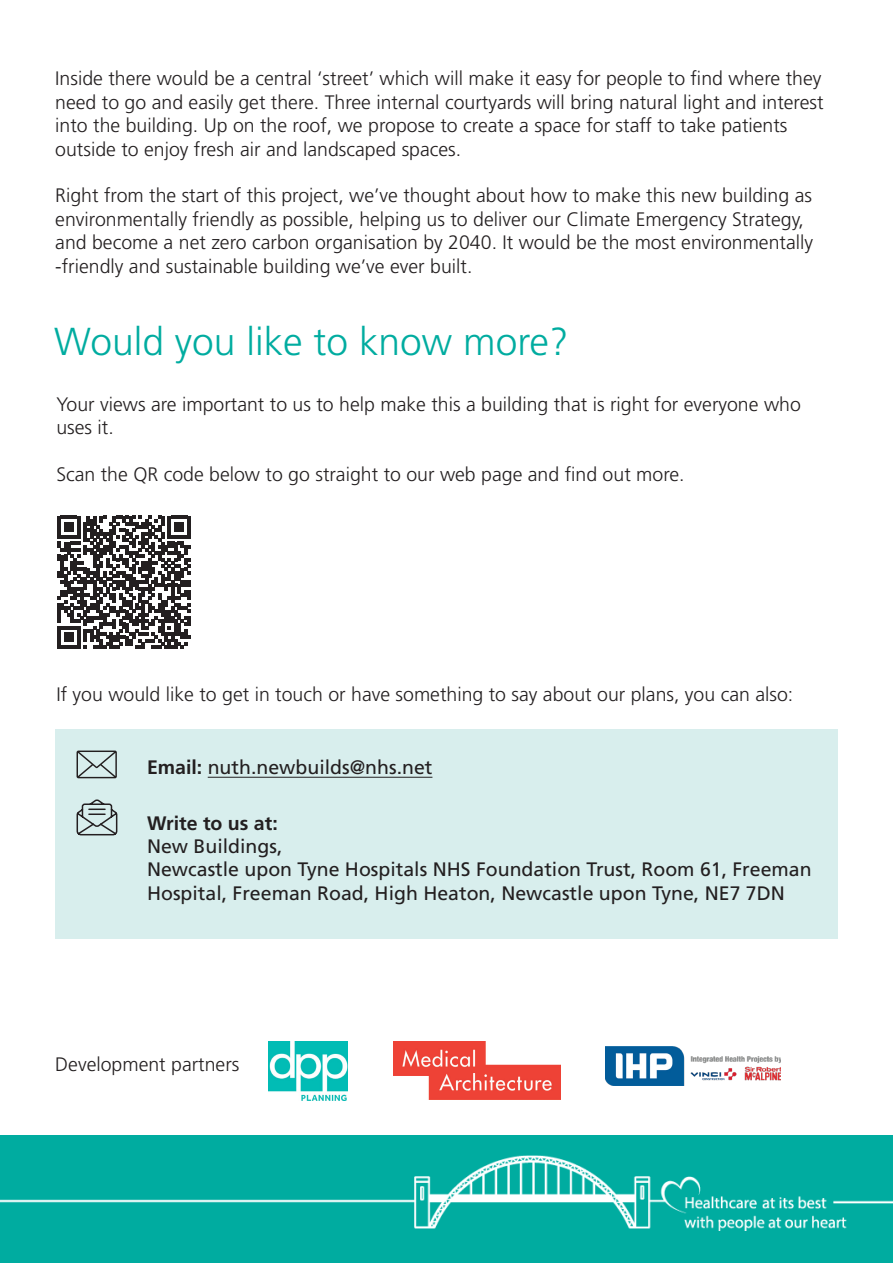
<style>
.page{position:relative;width:893px;height:1263px;background:#fff}
.page>*{position:absolute;margin:0;border:0;box-sizing:border-box;transform-origin:0 0}
.t1{font:300 39px "Frutiger";color:#00aca0}
.Body{font:300 19.5px/23.4px "Frutiger";color:#231f20}
.Body-2{font:19.5px/23.4px "Frutiger";color:#231f20}
.s1{font-weight:700}
</style>
<div class="page">
<div style="left:55px;top:729px;width:783px;height:210px;background:#d8eeed"></div>
<div style="left:0;top:1135px;width:893px;height:128px;background:#00aca0"></div>
<svg style="left:77px;top:750px;width:40px;height:28px"></svg>
<svg style="left:76px;top:800px;width:42px;height:36px"></svg>
<hr style="left:208px;top:777px;width:224px;height:1px;background:#231f20">
<img style="left:269px;top:1042px;width:79px;height:59px">
<img style="left:393px;top:1042px;width:168px;height:58px">
<img style="left:606px;top:1046px;width:175px;height:40px">
<img style="left:0;top:1155px;width:893px;height:76px">
<svg style="left:58px;top:516px;width:132px;height:133px"></svg>
<p class="Body" style="left:55px;top:67px;width:770px">Inside there would be a central ‘street’ which will make it easy for people to find where they need to go and easily get there. Three internal courtyards will bring natural light and interest into the building. Up on the roof, we propose to create a space for staff to take patients outside to enjoy fresh air and landscaped spaces.</p>
<p class="Body" style="left:55px;top:184px;width:759px">Right from the start of this project, we’ve thought about how to make this new building as environmentally friendly as possible, helping us to deliver our Climate Emergency Strategy, and become a net zero carbon organisation by 2040. It would be the most environmentally -friendly and sustainable building we’ve ever built.</p>
<h2 class="t1" style="left:54px;top:319px;width:516px">Would you like to know more?</h2>
<p class="Body" style="left:56px;top:392px;width:746px">Your views are important to us to help make this a building that is right for everyone who uses it.</p>
<p class="Body" style="left:56px;top:462px;width:630px">Scan the QR code below to go straight to our web page and find out more.</p>
<p class="Body" style="left:56px;top:682px;width:738px">If you would like to get in touch or have something to say about our plans, you can also:</p>
<p class="Body-2" style="left:147px;top:755px;width:287px"><span class="s1">Email:</span> nuth.newbuilds@nhs.net</p>
<p class="Body-2" style="left:147px;top:811px;width:666px"><span class="s1">Write to us at:<br></span>New Buildings,<br>Newcastle upon Tyne Hospitals NHS Foundation Trust, Room 61, Freeman Hospital, Freeman Road, High Heaton, Newcastle upon Tyne, NE7 7DN</p>
<p class="Body" style="left:55px;top:1053px;width:186px">Development partners</p>
</div>
